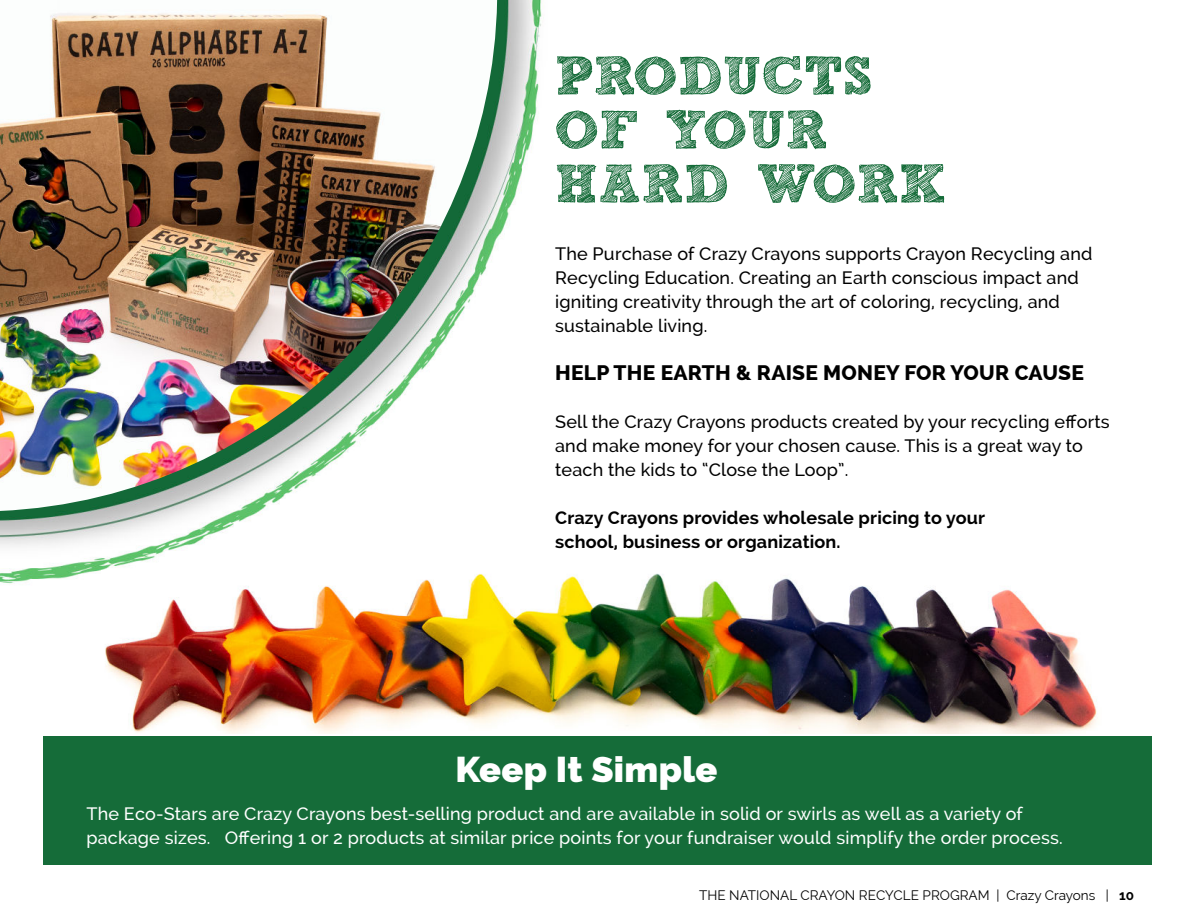
<style>
.page{position:relative;width:1188px;height:918px;background:#fff}
.page>*{position:absolute;margin:0;border:0;box-sizing:border-box;transform-origin:0 0}
.t1{font:700 54px/54px "freeversion Sketch Block";color:#146b38}
.t2{font:800 36px "Raleway";letter-spacing:.01em;color:#fff}
.t3{font:800 21px "Raleway";letter-spacing:.01em;color:#000}
.t4{font:500 18px/24px "Raleway";letter-spacing:.01em;color:#000}
.t5{font:500 18px/24px "Raleway";letter-spacing:.01em;color:#fff}
.t6{font:700 18px/24px "Raleway";letter-spacing:.01em;color:#000}
.t7{font:13.5px "Raleway";color:#000}
.s1{font-weight:700}
</style>
<div class="page">
<img style="left:0;top:0;width:1152px;height:865px">
<img style="left:0;top:0;width:497px;height:511px">
<img style="left:102px;top:570px;width:1000px;height:164px">
<div style="left:43px;top:737px;width:1108px;height:128px;background:#156c39"></div>
<h1 class="t1" style="left:555px;top:55px;width:394px">PRODUCTS<br>OF YOUR<br>HARD WORK</h1>
<p class="t4" style="left:555px;top:244px;width:539px">The Purchase of Crazy Crayons supports Crayon Recycling and Recycling Education. Creating an Earth conscious impact and igniting creativity through the art of coloring, recycling, and sustainable living.</p>
<p class="t3" style="left:555px;top:365px;width:530px">HELP THE EARTH &amp; RAISE MONEY FOR YOUR CAUSE</p>
<p class="t4" style="left:555px;top:410px;width:556px">Sell the Crazy Crayons products created by your recycling efforts and make money for your chosen cause. This is a great way to teach the kids to “Close the Loop”.</p>
<p class="t6" style="left:555px;top:506px;width:432px">Crazy Crayons provides wholesale pricing to your school, business or organization.</p>
<h2 class="t2" style="left:455px;top:756px;width:264px">Keep It Simple</h2>
<p class="t5" style="left:86px;top:803px;width:978px">The Eco-Stars are Crazy Crayons best-selling product and are available in solid or swirls as well as a variety of package sizes. Offering 1 or 2 products at similar price points for your fundraiser would simplify the order process.</p>
<p class="t7" style="left:699px;top:889px;width:436px">THE NATIONAL CRAYON RECYCLE PROGRAM | Crazy Crayons | <span class="s1">10</span></p>
</div>
